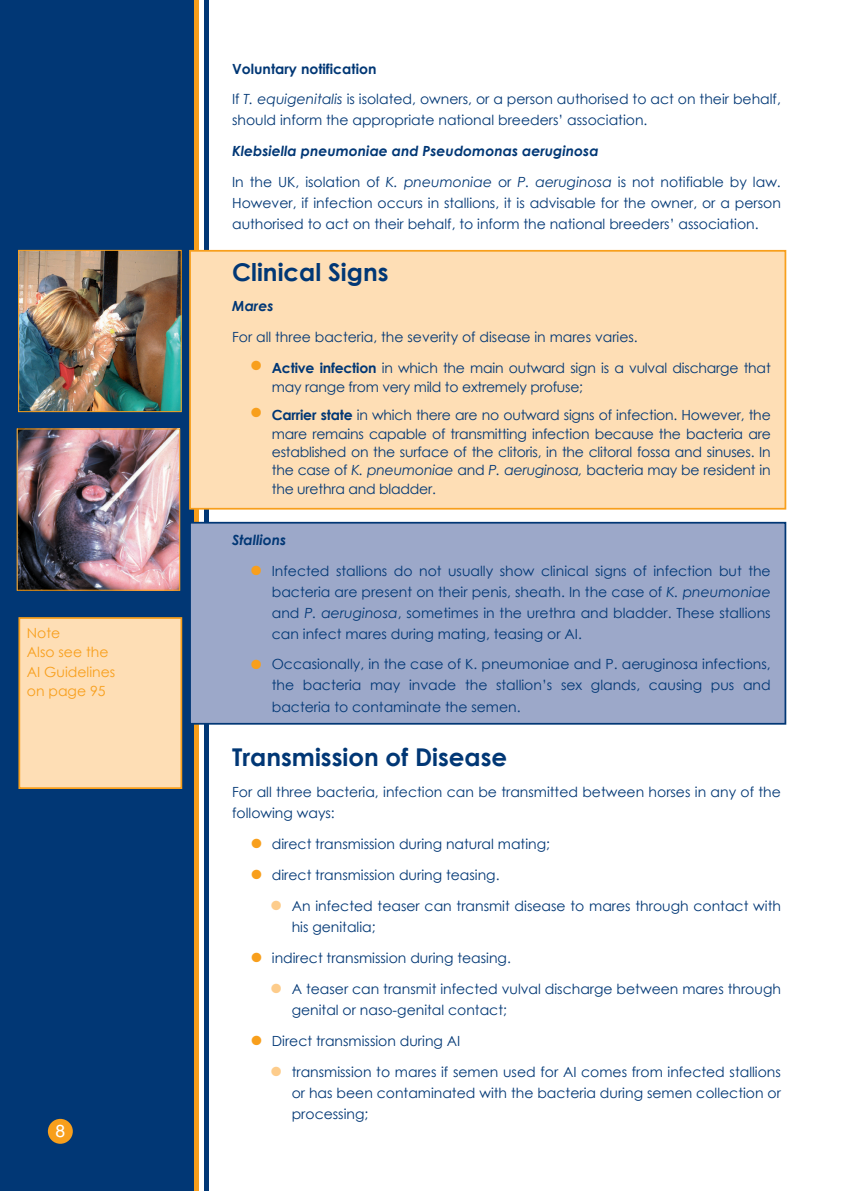
<style>
.page{position:relative;width:844px;height:1191px;background:#fff}
.page>*{position:absolute;margin:0;border:0;box-sizing:border-box;transform-origin:0 0}
.Content_Heading{font:700 24.5px "Century Gothic";color:#013775}
.t1{font:17.5px "Helvetica LT Std";color:#fff}
.Body{font:14px/21px "Century Gothic";color:#013775}
.Body-2{font:italic 700 14px "Century Gothic";color:#013775}
.t2{font:14px/19.2px "Century Gothic";color:#f89f1c}
.Body-3{font:700 14px "Century Gothic";color:#013775}
.s1{font-style:italic}
.s2{font-weight:700;font-size:31.5px;color:#f89f1c}
.s3{font-weight:700}
.s4{font-weight:700;font-size:31.5px;color:#fdcc8b}
</style>
<div class="page">
<div style="left:0;top:0;width:194px;height:1191px;background:#013775"></div>
<div style="left:203px;top:0;width:5px;height:1191px;background:#013775"></div>
<div style="left:193px;top:0;width:5px;height:1191px;background:#f89f1c"></div>
<div style="left:18px;top:617px;width:164px;height:172px;background:#fedeb5;border:2px solid #f89f1c"></div>
<img style="left:20px;top:252px;width:160px;height:158px">
<div style="left:18px;top:250px;width:164px;height:162px;border:1px solid #f89f1c"></div>
<img style="left:19px;top:430px;width:159px;height:158px">
<div style="left:17px;top:428px;width:163px;height:162px;border:1px solid #f89f1c"></div>
<div style="left:48px;top:1118px;width:25px;height:25px;background:#f89f1c;border-radius:50%"></div>
<div style="left:189px;top:250px;width:597px;height:259px;background:#fedeb5;border:2px solid #f89f1c"></div>
<div style="left:189px;top:522px;width:597px;height:202px;background:#9ca8c9;border:2px solid #013775"></div>
<p class="t2" style="left:27px;top:623px;width:35px">Note</p>
<p class="t2" style="left:27px;top:642px;width:90px">Also see the<br>AI Guidelines on page 95</p>
<p class="t1" style="left:55px;top:1120px;width:11px">8</p>
<p class="Body-3" style="left:232px;top:58px;width:146px">Voluntary notification</p>
<p class="Body" style="left:232px;top:89px;width:550px">If <span class="s1">T. equigenitalis</span> is isolated, owners, or a person authorised to act on their behalf, should inform the appropriate national breeders’ association.</p>
<p class="Body-2" style="left:232px;top:141px;width:368px">Klebsiella pneumoniae and Pseudomonas aeruginosa</p>
<p class="Body" style="left:232px;top:171px;width:550px;text-align:justify">In the UK, isolation of <span class="s1">K. pneumoniae</span> or <span class="s1">P. aeruginosa</span> is not notifiable by law.<br>However, if infection occurs in stallions, it is advisable for the owner, or a person authorised to act on their behalf, to inform the national breeders’ association.</p>
<p class="Content_Heading" style="left:232px;top:253px;width:158px">Clinical Signs</p>
<p class="Body-2" style="left:232px;top:296px;width:43px">Mares</p>
<p class="Body" style="left:232px;top:327px;width:407px">For all three bacteria, the severity of disease in mares varies.</p>
<p class="Body" style="left:272px;top:359px;width:500px;line-height:18.4px;text-indent:-25px"><span class="s2">•</span> <span class="s3">Active infection</span> in which the main outward sign is a vulval discharge that may range from very mild to extremely profuse;</p>
<p class="Body" style="left:272px;top:406px;width:500px;line-height:18.4px;text-align:justify;text-indent:-25px"><span class="s2">•</span> <span class="s3">Carrier state</span> in which there are no outward signs of infection. However, the mare remains capable of transmitting infection because the bacteria are established on the surface of the clitoris, in the clitoral fossa and sinuses. In the case of <span class="s1">K. pneumoniae</span> and <span class="s1">P. aeruginosa,</span> bacteria may be resident in the urethra and bladder.</p>
<p class="Body-2" style="left:232px;top:529px;width:56px">Stallions</p>
<p class="Body" style="left:272px;top:560px;width:500px;text-align:justify;text-indent:-25px"><span class="s2">•</span> Infected stallions do not usually show clinical signs of infection but the bacteria are present on their penis, sheath. In the case of <span class="s1">K. pneumoniae </span>and <span class="s1">P. aeruginosa</span>, sometimes in the urethra and bladder. These stallions can infect mares during mating, teasing or AI.</p>
<p class="Body" style="left:272px;top:653px;width:500px;text-align:justify;text-indent:-25px"><span class="s2">•</span> Occasionally, in the case of K. pneumoniae and P. aeruginosa infections, the bacteria may invade the stallion’s sex glands, causing pus and bacteria to contaminate the semen.</p>
<p class="Content_Heading" style="left:232px;top:739px;width:276px">Transmission of Disease</p>
<p class="Body" style="left:232px;top:781px;width:550px">For all three bacteria, infection can be transmitted between horses in any of the following ways:</p>
<p class="Body" style="left:247px;top:833px;width:304px"><span class="s2">•</span> direct transmission during natural mating;</p>
<p class="Body" style="left:247px;top:864px;width:254px"><span class="s2">•</span> direct transmission during teasing.</p>
<p class="Body" style="left:291px;top:895px;width:490px;text-indent:-25px"><span class="s4">•</span> An infected teaser can transmit disease to mares through contact with his genitalia;</p>
<p class="Body" style="left:247px;top:947px;width:265px"><span class="s2">•</span> indirect transmission during teasing.</p>
<p class="Body" style="left:291px;top:978px;width:490px;text-indent:-25px"><span class="s4">•</span> A teaser can transmit infected vulval discharge between mares through genital or naso-genital contact;</p>
<p class="Body" style="left:247px;top:1030px;width:215px"><span class="s2">•</span> Direct transmission during AI</p>
<p class="Body" style="left:291px;top:1061px;width:490px;text-align:justify;text-indent:-25px"><span class="s4">•</span> transmission to mares if semen used for AI comes from infected stallions or has been contaminated with the bacteria during semen collection or processing;</p>
</div>
